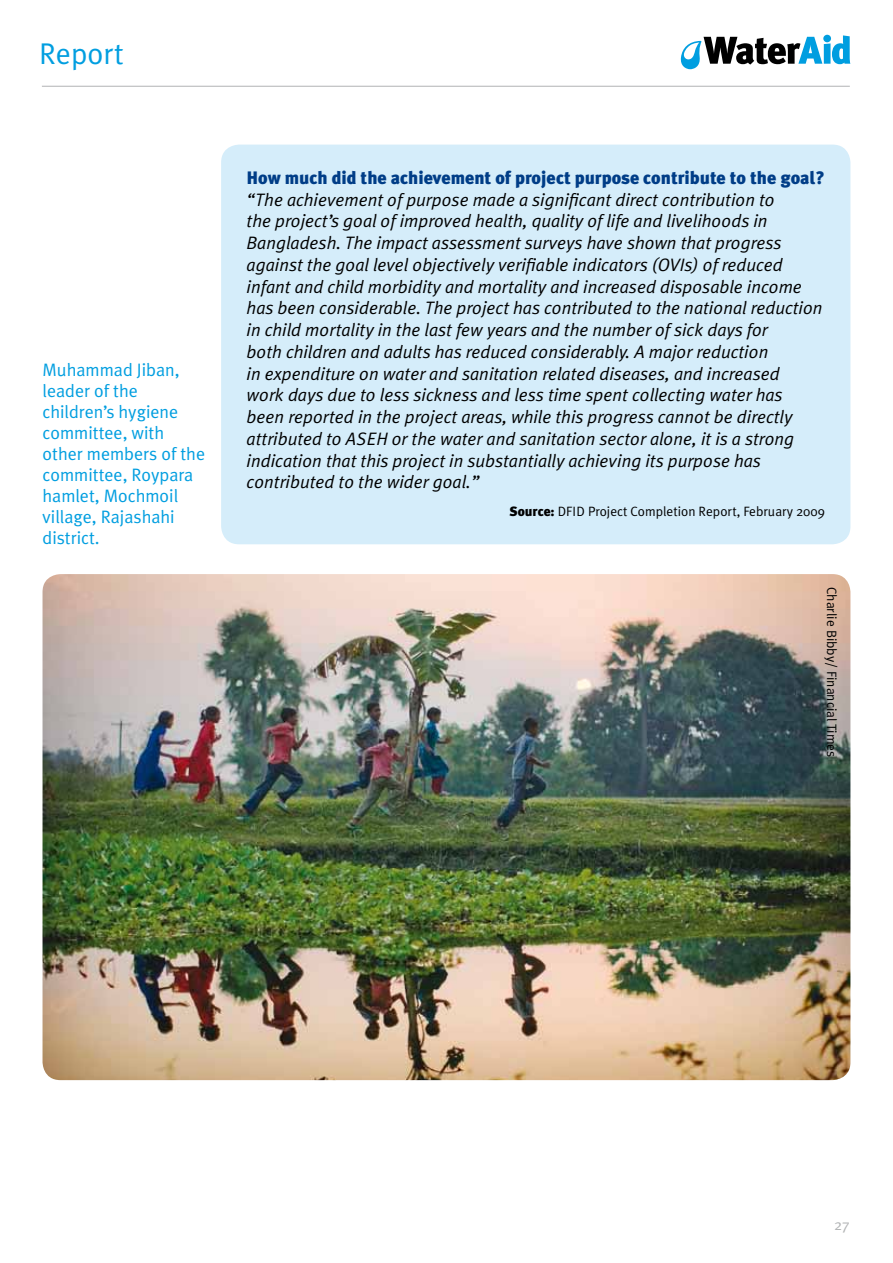
<style>
.page{position:relative;width:893px;height:1263px;background:#fff}
.page>*{position:absolute;margin:0;border:0;box-sizing:border-box;transform-origin:0 0}
.t1{font:30px "Meta Plus Normal";color:#009ee0}
.t2{font:italic 18px/21.8px "Meta Plus Normal";color:#000}
.t3{font:18px/21px "Meta Plus Normal";color:#009ee0}
.t4{font:900 18px "Meta Plus";color:#003d87}
.t5{font:15px "Meta Plus Normal";color:#b1b3b4}
.t6{font:13.5px "Meta Plus Normal";color:#000}
.s1{font-family:"Meta Plus";font-weight:900}
</style>
<div class="page">
<svg style="left:681px;top:35px;width:169px;height:34px"></svg>
<hr style="left:42px;top:86px;width:808px;height:1px;background:#b1b3b4">
<div style="left:221px;top:145px;width:629px;height:399px;background:#d5edfa;border-radius:18px"></div>
<img style="left:43px;top:574px;width:807px;height:506px">
<h1 class="t1" style="left:39px;top:36px;width:86px">Report</h1>
<p class="t3" style="left:43px;top:359px;width:164px">Muhammad Jiban, leader of the children’s hygiene committee, with other members of the committee, Roypara hamlet, Mochmoil village, Rajashahi district.</p>
<p class="t4" style="left:247px;top:167px;width:580px">How much did the achievement of project purpose contribute to the goal?</p>
<p class="t2" style="left:247px;top:188px;width:577px">“The achievement of purpose made a significant direct contribution to<br>the project’s goal of improved health, quality of life and livelihoods in Bangladesh. The impact assessment surveys have shown that progress against the goal level objectively verifiable indicators (OVIs) of reduced infant and child morbidity and mortality and increased disposable income has been considerable. The project has contributed to the national reduction in child mortality in the last few years and the number of sick days for<br>both children and adults has reduced considerably. A major reduction<br>in expenditure on water and sanitation related diseases, and increased<br>work days due to less sickness and less time spent collecting water has been reported in the project areas, while this progress cannot be directly attributed to ASEH or the water and sanitation sector alone, it is a strong indication that this project in substantially achieving its purpose has contributed to the wider goal.”</p>
<p class="t6" style="left:509px;top:503px;width:317px"><span class="s1">Source:</span> DFID Project Completion Report, February 2009</p>
<p class="t6" style="left:839px;top:587px;width:172px;rotate:90deg">Charlie Bibby/ Financial Times</p>
<p class="t5" style="left:834px;top:1216px;width:17px">27</p>
</div>
